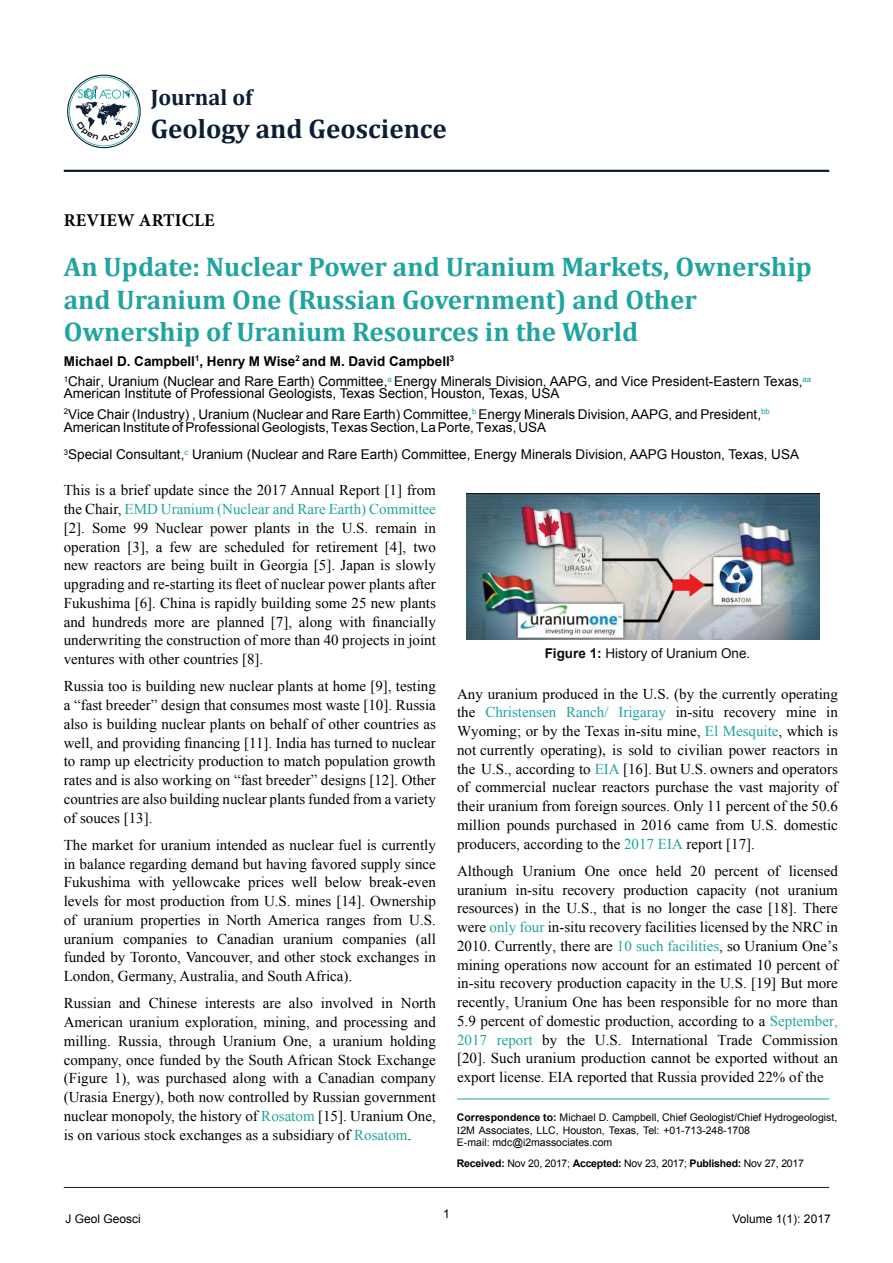
<style>
.page{position:relative;width:893px;height:1263px;background:#fff}
.page>*{position:absolute;margin:0;border:0;box-sizing:border-box;transform-origin:0 0}
.t1{font:700 27px/32.4px "Cambria";color:#20a49f}
.t2{font:700 27px "Cambria";color:#0c1e35}
.t3{font:700 22.5px "Cambria";color:#0c1e35}
.t4{font:700 18px "Minion Pro";letter-spacing:.01em;color:#000}
.t5{font:15px/18.8px "Times New Roman";color:#000;text-align:justify}
.t6{font:13.5px/20.7px "Arial";color:#000}
.t7{font:13.5px "Arial";color:#0d0d0d}
.t8{font:12px "Arial";color:#000}
.t9{font:11.85px "Century Gothic";color:#15a39e}
.t10{font:10.5px/12.6px "Arial";color:#000}
.t11{font:10.5px "Arial";letter-spacing:-.02em;color:#000}
.s1{font-weight:700}
.s2{color:#20a49f}
.s3{font-family:"Times New Roman"}
</style>
<div class="page">
<hr style="left:64px;top:170px;width:765px;height:2px;background:#0c1e35">
<hr style="left:64px;top:1187px;width:765px;height:1px;background:#0c1e35">
<hr style="left:457px;top:1098px;width:372px;height:1px;background:#20a49f">
<img style="left:467px;top:494px;width:353px;height:146px">
<svg style="left:67px;top:75px;width:74px;height:73px"></svg>
<p class="t9" style="left:78px;top:86px;width:7px">S</p>
<h2 class="t3" style="left:151px;top:82px;width:103px">Journal of</h2>
<h1 class="t2" style="left:151px;top:109px;width:298px">Geology and Geoscience</h1>
<p class="t4" style="left:64px;top:207px;width:152px">REVIEW ARTICLE</p>
<h1 class="t1" style="left:64px;top:250px;width:750px">An Update: Nuclear Power and Uranium Markets, Ownership and Uranium One (Russian Government) and Other<br>Ownership of Uranium Resources in the World</h1>
<p class="t6" style="left:64px;top:351px;width:749px"><span class="s1">Michael D. Campbell</span><sup>1</sup><span class="s1">, Henry M Wise</span><sup>2</sup> <span class="s1">and M. David Campbell</span><sup>3<br></sup><sup>1</sup>Chair, Uranium (Nuclear and Rare Earth) Committee,<sup>a</sup> Energy Minerals Division, AAPG, and Vice President-Eastern Texas,<sup>aa</sup></p>
<p class="t6" style="left:64px;top:383px;width:708px">American Institute of Professional Geologists, Texas Section, Houston, Texas, USA<br><sup>2</sup>Vice Chair (Industry) , Uranium (Nuclear and Rare Earth) Committee,<sup>b</sup> Energy Minerals Division, AAPG, and President,<sup>bb</sup></p>
<p class="t6" style="left:64px;top:414px;width:737px;line-height:27px">American Institute of Professional Geologists, Texas Section, La Porte, Texas, USA<br><sup>3</sup>Special Consultant,<sup>c</sup> Uranium (Nuclear and Rare Earth) Committee, Energy Minerals Division, AAPG Houston, Texas, USA</p>
<p class="t5" style="left:64px;top:481px;width:374px">This is a brief update since the 2017 Annual Report [1] from the Chair, <span class="s2">EMD Uranium (Nuclear and Rare Earth) Committee </span>[2]. Some 99 Nuclear power plants in the U.S. remain in operation [3], a few are scheduled for retirement [4], two new reactors are being built in Georgia [5]. Japan is slowly upgrading and re-starting its fleet of nuclear power plants after Fukushima [6]. China is rapidly building some 25 new plants and hundreds more are planned [7], along with financially underwriting the construction of more than 40 projects in joint ventures with other countries [8].</p>
<p class="t5" style="left:64px;top:677px;width:374px">Russia too is building new nuclear plants at home [9], testing a “fast breeder” design that consumes most waste [10]. Russia also is building nuclear plants on behalf of other countries as well, and providing financing [11]. India has turned to nuclear to ramp up electricity production to match population growth rates and is also working on “fast breeder” designs [12]. Other countries are also building nuclear plants funded from a variety of souces [13].</p>
<p class="t5" style="left:64px;top:835px;width:374px">The market for uranium intended as nuclear fuel is currently in balance regarding demand but having favored supply since Fukushima with yellowcake prices well below break-even levels for most production from U.S. mines [14]. Ownership of uranium properties in North America ranges from U.S. uranium companies to Canadian uranium companies (all funded by Toronto, Vancouver, and other stock exchanges in London, Germany, Australia, and South Africa).</p>
<p class="t5" style="left:64px;top:994px;width:374px">Russian and Chinese interests are also involved in North American uranium exploration, mining, and processing and milling. Russia, through Uranium One, a uranium holding company, once funded by the South African Stock Exchange (Figure 1), was purchased along with a Canadian company (Urasia Energy), both now controlled by Russian government nuclear monopoly, the history of <span class="s2">Rosatom</span> [15]. Uranium One, is on various stock exchanges as a subsidiary of <span class="s2">Rosatom</span>.</p>
<p class="t7" style="left:545px;top:645px;width:207px"><span class="s1">Figure 1:</span> History of Uranium One.</p>
<p class="t5" style="left:457px;top:684px;width:382px">Any uranium produced in the U.S. (by the currently operating the <span class="s2">Christensen Ranch/ Irigaray</span> in-situ recovery mine in Wyoming; or by the Texas in-situ mine, <span class="s2">El Mesquite</span>, which is not currently operating), is sold to civilian power reactors in the U.S., according to <span class="s2">EIA</span> [16]. But U.S. owners and operators of commercial nuclear reactors purchase the vast majority of their uranium from foreign sources. Only 11 percent of the 50.6 million pounds purchased in 2016 came from U.S. domestic producers, according to the <span class="s2">2017 EIA</span> report [17].</p>
<p class="t5" style="left:457px;top:861px;width:382px">Although Uranium One once held 20 percent of licensed uranium in-situ recovery production capacity (not uranium resources) in the U.S., that is no longer the case [18]. There were <span class="s2">only four</span> in-situ recovery facilities licensed by the NRC in 2010. Currently, there are <span class="s2">10 such facilities</span>, so Uranium One’s mining operations now account for an estimated 10 percent of in-situ recovery production capacity in the U.S. [19] But more recently, Uranium One has been responsible for no more than 5.9 percent of domestic production, according to a <span class="s2">September, 2017 report</span> by the U.S. International Trade Commission [20]. Such uranium production cannot be exported without an export license. EIA reported that Russia provided 22% of the</p>
<p class="t10" style="left:457px;top:1111px;width:382px"><span class="s1">Correspondence to:</span> Michael D. Campbell, Chief Geologist/Chief Hydrogeologist,<br><span class="s3">I</span>2M Associates, LLC, Houston, Texas, Tel: +01-713-248-1708<br>E-mail: mdc@i2massociates.com</p>
<p class="t11" style="left:457px;top:1157px;width:349px"><span class="s1">Received:</span> Nov 20, 2017; <span class="s1">Accepted:</span> Nov 23, 2017; <span class="s1">Published:</span> Nov 27, 2017</p>
<p class="t8" style="left:443px;top:1206px;width:8px">1</p>
<p class="t8" style="left:65px;top:1210px;width:77px">J Geol Geosci</p>
<p class="t8" style="left:733px;top:1210px;width:100px">Volume 1(1): 2017</p>
</div>
